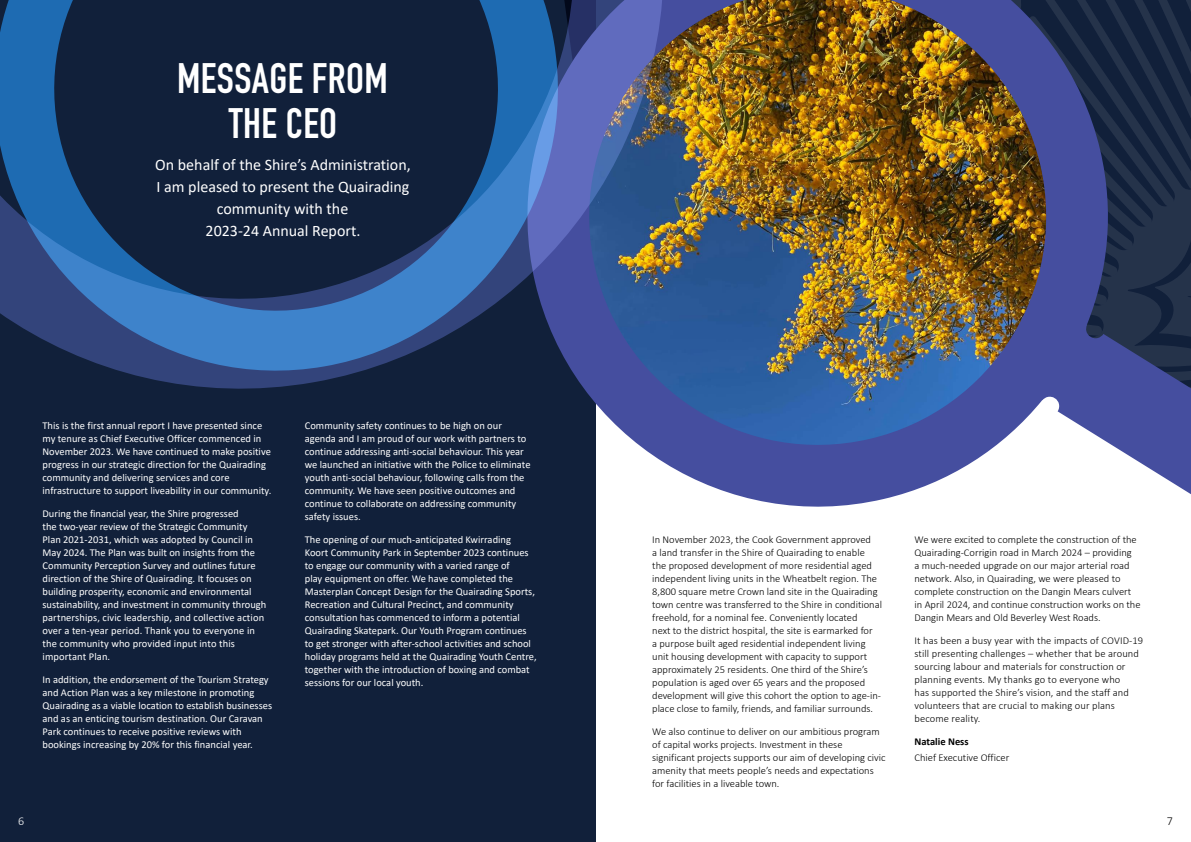
<style>
.page{position:relative;width:1191px;height:842px;background:#fff}
.page>*{position:absolute;margin:0;border:0;box-sizing:border-box;transform-origin:0 0}
.t1{font:42px/45px "DIN Engschrift LT Pro";letter-spacing:.01em;color:#fff;text-align:center}
.t2{font:16px/22px "Calibri";color:#fff;text-align:center}
.t3{font:300 12px "Calibri";color:#fff}
.t4{font:300 12px "Calibri";color:#000}
.t5{font:10.5px/13px "Calibri";color:#fff}
.t6{font:300 10.5px/13px "Calibri";color:#000}
.t7{font:700 10.5px "Calibri";color:#000}
</style>
<div class="page">
<div style="left:0;top:0;width:595px;height:842px;background:#11203a"></div>
<img style="left:595px;top:0;width:596px;height:580px">
<svg style="left:0;top:0;width:697px;height:422px"></svg>
<h1 class="t1" style="left:177px;top:56px;width:212px">MESSAGE FROM<br>THE CEO</h1>
<h2 class="t2" style="left:155px;top:153px;width:257px">On behalf of the Shire’s Administration,<br>I am pleased to present the Quairading community with the<br>2023-24 Annual Report.</h2>
<p class="t5" style="left:43px;top:419px;width:230px">This is the first annual report I have presented since my tenure as Chief Executive Officer commenced in November 2023. We have continued to make positive progress in our strategic direction for the Quairading community and delivering services and core infrastructure to support liveability in our community.</p>
<p class="t5" style="left:43px;top:506px;width:225px">During the financial year, the Shire progressed<br>the two-year review of the Strategic Community Plan 2021-2031, which was adopted by Council in May 2024. The Plan was built on insights from the Community Perception Survey and outlines future direction of the Shire of Quairading. It focuses on building prosperity, economic and environmental sustainability, and investment in community through partnerships, civic leadership, and collective action over a ten-year period. Thank you to everyone in the community who provided input into this important Plan.</p>
<p class="t5" style="left:43px;top:672px;width:231px">In addition, the endorsement of the Tourism Strategy and Action Plan was a key milestone in promoting Quairading as a viable location to establish businesses and as an enticing tourism destination. Our Caravan Park continues to receive positive reviews with bookings increasing by 20% for this financial year.</p>
<p class="t5" style="left:305px;top:419px;width:227px">Community safety continues to be high on our agenda and I am proud of our work with partners to continue addressing anti-social behaviour. This year we launched an initiative with the Police to eliminate youth anti-social behaviour, following calls from the community. We have seen positive outcomes and continue to collaborate on addressing community safety issues.</p>
<p class="t5" style="left:305px;top:532px;width:233px">The opening of our much-anticipated Kwirrading Koort Community Park in September 2023 continues to engage our community with a varied range of<br>play equipment on offer. We have completed the Masterplan Concept Design for the Quairading Sports, Recreation and Cultural Precinct, and community consultation has commenced to inform a potential Quairading Skatepark. Our Youth Program continues to get stronger with after-school activities and school holiday programs held at the Quairading Youth Centre, together with the introduction of boxing and combat sessions for our local youth.</p>
<p class="t6" style="left:652px;top:533px;width:231px">In November 2023, the Cook Government approved<br>a land transfer in the Shire of Quairading to enable<br>the proposed development of more residential aged independent living units in the Wheatbelt region. The 8,800 square metre Crown land site in the Quairading town centre was transferred to the Shire in conditional freehold, for a nominal fee. Conveniently located<br>next to the district hospital, the site is earmarked for<br>a purpose built aged residential independent living unit housing development with capacity to support approximately 25 residents. One third of the Shire’s population is aged over 65 years and the proposed development will give this cohort the option to age-in&shy;place close to family, friends, and familiar surrounds.</p>
<p class="t6" style="left:652px;top:725px;width:235px">We also continue to deliver on our ambitious program of capital works projects. Investment in these significant projects supports our aim of developing civic amenity that meets people’s needs and expectations for facilities in a liveable town.</p>
<p class="t6" style="left:914px;top:533px;width:228px">We were excited to complete the construction of the Quairading-Corrigin road in March 2024 – providing<br>a much-needed upgrade on our major arterial road network. Also, in Quairading, we were pleased to complete construction on the Dangin Mears culvert in April 2024, and continue construction works on the Dangin Mears and Old Beverley West Roads.</p>
<p class="t6" style="left:914px;top:634px;width:230px">It has been a busy year with the impacts of COVID-19 still presenting challenges – whether that be around sourcing labour and materials for construction or planning events. My thanks go to everyone who<br>has supported the Shire’s vision, and the staff and volunteers that are crucial to making our plans become reality.</p>
<p class="t7" style="left:914px;top:734px;width:56px">Natalie Ness</p>
<p class="t6" style="left:914px;top:750px;width:96px">Chief Executive Officer</p>
<p class="t3" style="left:18px;top:814px;width:8px">6</p>
<p class="t4" style="left:1166px;top:814px;width:8px">7</p>
</div>
